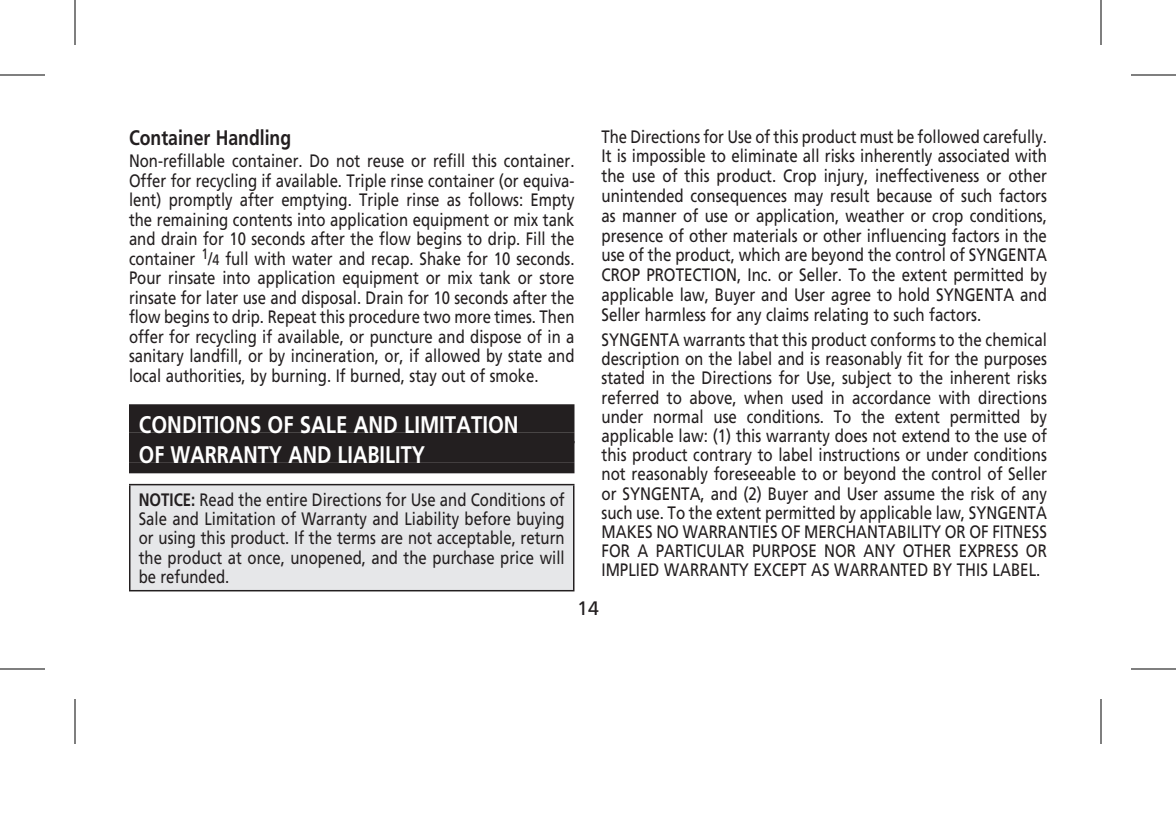
<style>
.page{position:relative;width:1176px;height:831px;background:#fff}
.page>*{position:absolute;margin:0;border:0;box-sizing:border-box;transform-origin:0 0}
.t1{font:700 24px/30px "Frutiger";color:#fff;scale:.85 1}
.t2{font:700 21px "Frutiger";color:#231f20;scale:.84 1}
.t3{font:19.5px "Frutiger";color:#231f20}
.t4{font:18px/19.5px "Frutiger";color:#231f20;text-align:justify;scale:.83 1}
.t5{font:18px/19.2px "Frutiger";color:#231f20;text-align:justify;scale:.84 1}
.s1{font-size:15px}
.s2{font-weight:700}
</style>
<div class="page">
<div style="left:129px;top:404px;width:445px;height:29px;background:#231f20"></div>
<div style="left:129px;top:433px;width:445px;height:10px;background:#231f20"></div>
<div style="left:129px;top:441px;width:445px;height:22px;background:#231f20"></div>
<div style="left:129px;top:463px;width:445px;height:10px;background:#231f20"></div>
<div style="left:130px;top:485px;width:444px;height:106px;background:#e6e7e9"></div>
<hr style="left:129px;top:484px;width:445px;height:1px;background:#231f20">
<hr style="left:129px;top:485px;width:1px;height:105px;background:#231f20">
<hr style="left:573px;top:485px;width:1px;height:105px;background:#231f20">
<hr style="left:129px;top:590px;width:445px;height:1px;background:#231f20">
<hr style="left:0;top:74px;width:45px;height:2px;background:#000">
<hr style="left:1131px;top:74px;width:45px;height:2px;background:#000">
<hr style="left:0;top:668px;width:45px;height:2px;background:#000">
<hr style="left:1131px;top:668px;width:45px;height:2px;background:#000">
<hr style="left:74px;top:0;width:2px;height:45px;background:#000">
<hr style="left:74px;top:699px;width:2px;height:45px;background:#000">
<hr style="left:1100px;top:0;width:2px;height:45px;background:#000">
<hr style="left:1100px;top:699px;width:2px;height:45px;background:#000">
<p class="t2" style="left:129px;top:125px;width:195px">Container Handling</p>
<p class="t4" style="left:129px;top:151px;width:538px">Non-refillable container. Do not reuse or refill this container.<br>Offer for recycling if available. Triple rinse container (or equiva&shy;lent) promptly after emptying. Triple rinse as follows: Empty the remaining contents into application equipment or mix tank and drain for 10 seconds after the flow begins to drip. Fill the container <sup>1</sup>/<span class="s1">4</span> full with water and recap. Shake for 10 seconds.<br>Pour rinsate into application equipment or mix tank or store rinsate for later use and disposal. Drain for 10 seconds after the flow begins to drip. Repeat this procedure two more times. Then offer for recycling if available, or puncture and dispose of in a sanitary landfill, or by incineration, or, if allowed by state and local authorities, by burning. If burned, stay out of smoke.</p>
<h1 class="t1" style="left:139px;top:410px;width:448px">CONDITIONS OF SALE AND LIMITATION<br>OF WARRANTY AND LIABILITY</h1>
<p class="t4" style="left:139px;top:490px;width:515px"><span class="s2">NOTICE:</span> Read the entire Directions for Use and Conditions of Sale and Limitation of Warranty and Liability before buying or using this product. If the terms are not acceptable, return the product at once, unopened, and the purchase price will be refunded.</p>
<p class="t4" style="left:601px;top:126px;width:538px">The Directions for Use of this product must be followed carefully.<br>It is impossible to eliminate all risks inherently associated with the use of this product. Crop injury, ineffectiveness or other unintended consequences may result because of such factors as manner of use or application, weather or crop conditions, presence of other materials or other influencing factors in the use of the product, which are beyond the control of SYNGENTA CROP PROTECTION, Inc. or Seller. To the extent permitted by applicable law, Buyer and User agree to hold SYNGENTA and Seller harmless for any claims relating to such factors.</p>
<p class="t5" style="left:602px;top:330px;width:532px">SYNGENTA warrants that this product conforms to the chemical description on the label and is reasonably fit for the purposes stated in the Directions for Use, subject to the inherent risks referred to above, when used in accordance with directions under normal use conditions. To the extent permitted by applicable law: (1) this warranty does not extend to the use of this product contrary to label instructions or under conditions not reasonably foreseeable to or beyond the control of Seller or SYNGENTA, and (2) Buyer and User assume the risk of any such use. To the extent permitted by applicable law, SYNGENTA MAKES NO WARRANTIES OF MERCHANTABILITY OR OF FITNESS FOR A PARTICULAR PURPOSE NOR ANY OTHER EXPRESS OR IMPLIED WARRANTY EXCEPT AS WARRANTED BY THIS LABEL.</p>
<p class="t3" style="left:577px;top:596px;width:23px">14</p>
</div>
